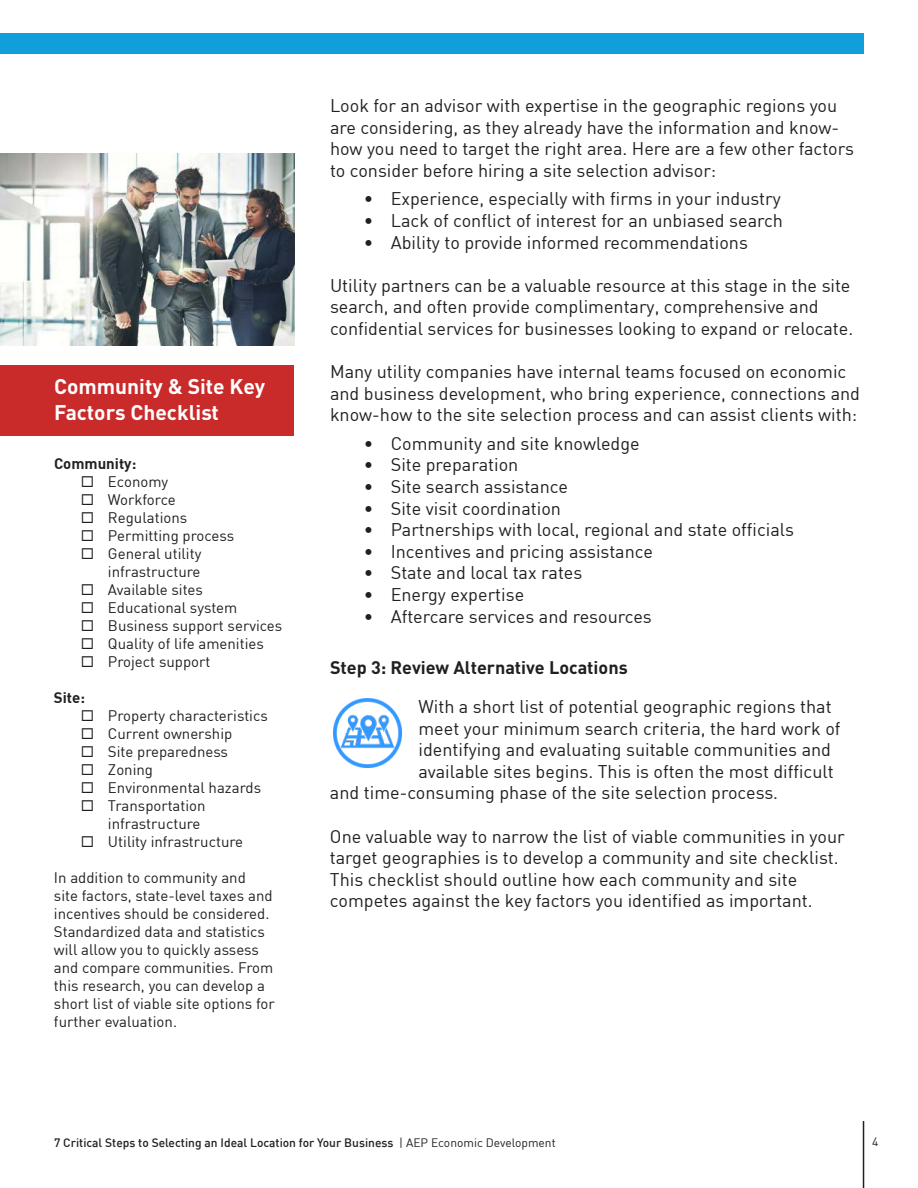
<style>
.page{position:relative;width:918px;height:1188px;background:#fff}
.page>*{position:absolute;margin:0;border:0;box-sizing:border-box;transform-origin:0 0}
.t1{font:700 21px/25.2px "DIN";color:#fff}
.t2{font:18px/21.6px "DIN";color:#221f1f}
.t3{font:700 18px "DIN";color:#221f1f}
.t4{font:15px/18px "DIN";color:#221f1f}
.t5{font:15px "DIN Bold";color:#221f1f}
.t6{font:500 12px "DIN";color:#221f1f}
.t7{font:12px "DIN";color:#221f1f}
.s1{font-weight:400}
</style>
<div class="page">
<hr style="left:863px;top:1121px;width:1px;height:67px;background:#221f1f">
<div style="left:0;top:365px;width:294px;height:70px;background:#c92a2a"></div>
<div style="left:0;top:33px;width:864px;height:21px;background:#109fda"></div>
<img style="left:333px;top:698px;width:70px;height:71px">
<img style="left:0;top:153px;width:295px;height:193px">
<p class="t1" style="left:54px;top:375px;width:213px">Community &amp; Site Key<br>Factors Checklist</p>
<p class="t5" style="left:54px;top:457px;width:84px">Community:</p>
<p class="t4" style="left:81px;top:473px;width:89px">◻ Economy</p>
<p class="t4" style="left:81px;top:491px;width:96px">◻ Workforce</p>
<p class="t4" style="left:81px;top:509px;width:108px">◻ Regulations</p>
<p class="t4" style="left:81px;top:527px;width:155px">◻ Permitting process</p>
<p class="t4" style="left:81px;top:545px;width:122px;text-align:right">◻ General utility infrastructure</p>
<p class="t4" style="left:81px;top:581px;width:123px">◻ Available sites</p>
<p class="t4" style="left:81px;top:599px;width:158px">◻ Educational system</p>
<p class="t4" style="left:81px;top:617px;width:203px">◻ Business support services</p>
<p class="t4" style="left:81px;top:635px;width:184px">◻ Quality of life amenities</p>
<p class="t4" style="left:81px;top:653px;width:131px">◻ Project support</p>
<p class="t5" style="left:54px;top:691px;width:33px">Site:</p>
<p class="t4" style="left:81px;top:707px;width:188px">◻ Property characteristics</p>
<p class="t4" style="left:81px;top:725px;width:153px">◻ Current ownership</p>
<p class="t4" style="left:81px;top:743px;width:149px">◻ Site preparedness</p>
<p class="t4" style="left:81px;top:761px;width:74px">◻ Zoning</p>
<p class="t4" style="left:81px;top:779px;width:182px">◻ Environmental hazards</p>
<p class="t4" style="left:108px;top:797px;width:99px;text-indent:-27px">◻ Transportation infrastructure</p>
<p class="t4" style="left:81px;top:833px;width:164px">◻ Utility infrastructure</p>
<p class="t4" style="left:54px;top:869px;width:222px">In addition to community and<br>site factors, state-level taxes and incentives should be considered.<br>Standardized data and statistics will allow you to quickly assess and compare communities. From this research, you can develop a short list of viable site options for further evaluation.</p>
<p class="t2" style="left:330px;top:96px;width:526px">Look for an advisor with expertise in the geographic regions you are considering, as they already have the information and know&shy;how you need to target the right area. Here are a few other factors to consider before hiring a site selection advisor:</p>
<p class="t2" style="left:364px;top:189px;width:419px">• Experience, especially with firms in your industry</p>
<p class="t2" style="left:364px;top:211px;width:421px">• Lack of conflict of interest for an unbiased search</p>
<p class="t2" style="left:364px;top:233px;width:386px">• Ability to provide informed recommendations</p>
<p class="t2" style="left:330px;top:276px;width:525px">Utility partners can be a valuable resource at this stage in the site search, and often provide complimentary, comprehensive and confidential services for businesses looking to expand or relocate.</p>
<p class="t2" style="left:330px;top:362px;width:532px">Many utility companies have internal teams focused on economic and business development, who bring experience, connections and know-how to the site selection process and can assist clients with:</p>
<p class="t2" style="left:364px;top:434px;width:277px">• Community and site knowledge</p>
<p class="t2" style="left:364px;top:455px;width:156px">• Site preparation</p>
<p class="t2" style="left:364px;top:477px;width:206px">• Site search assistance</p>
<p class="t2" style="left:364px;top:499px;width:199px">• Site visit coordination</p>
<p class="t2" style="left:364px;top:520px;width:432px">• Partnerships with local, regional and state officials</p>
<p class="t2" style="left:364px;top:542px;width:291px">• Incentives and pricing assistance</p>
<p class="t2" style="left:364px;top:563px;width:220px">• State and local tax rates</p>
<p class="t2" style="left:364px;top:585px;width:162px">• Energy expertise</p>
<p class="t2" style="left:364px;top:607px;width:290px">• Aftercare services and resources</p>
<p class="t3" style="left:330px;top:660px;width:299px">Step 3: Review Alternative Locations</p>
<p class="t2" style="left:418px;top:697px;width:415px">With a short list of potential geographic regions that</p>
<p class="t2" style="left:418px;top:719px;width:424px">meet your minimum search criteria, the hard work of</p>
<p class="t2" style="left:418px;top:740px;width:414px">identifying and evaluating suitable communities and</p>
<p class="t2" style="left:418px;top:760px;width:417px">available sites begins. This is often the most difficult</p>
<p class="t2" style="left:330px;top:783px;width:450px">and time-consuming phase of the site selection process.</p>
<p class="t2" style="left:330px;top:827px;width:516px">One valuable way to narrow the list of viable communities in your target geographies is to develop a community and site checklist.<br>This checklist should outline how each community and site competes against the key factors you identified as important.</p>
<p class="t6" style="left:54px;top:1138px;width:503px">7 Critical Steps to Selecting an Ideal Location for Your Business <span class="s1">| AEP Economic Development</span></p>
<p class="t7" style="left:872px;top:1136px;width:8px">4</p>
</div>
